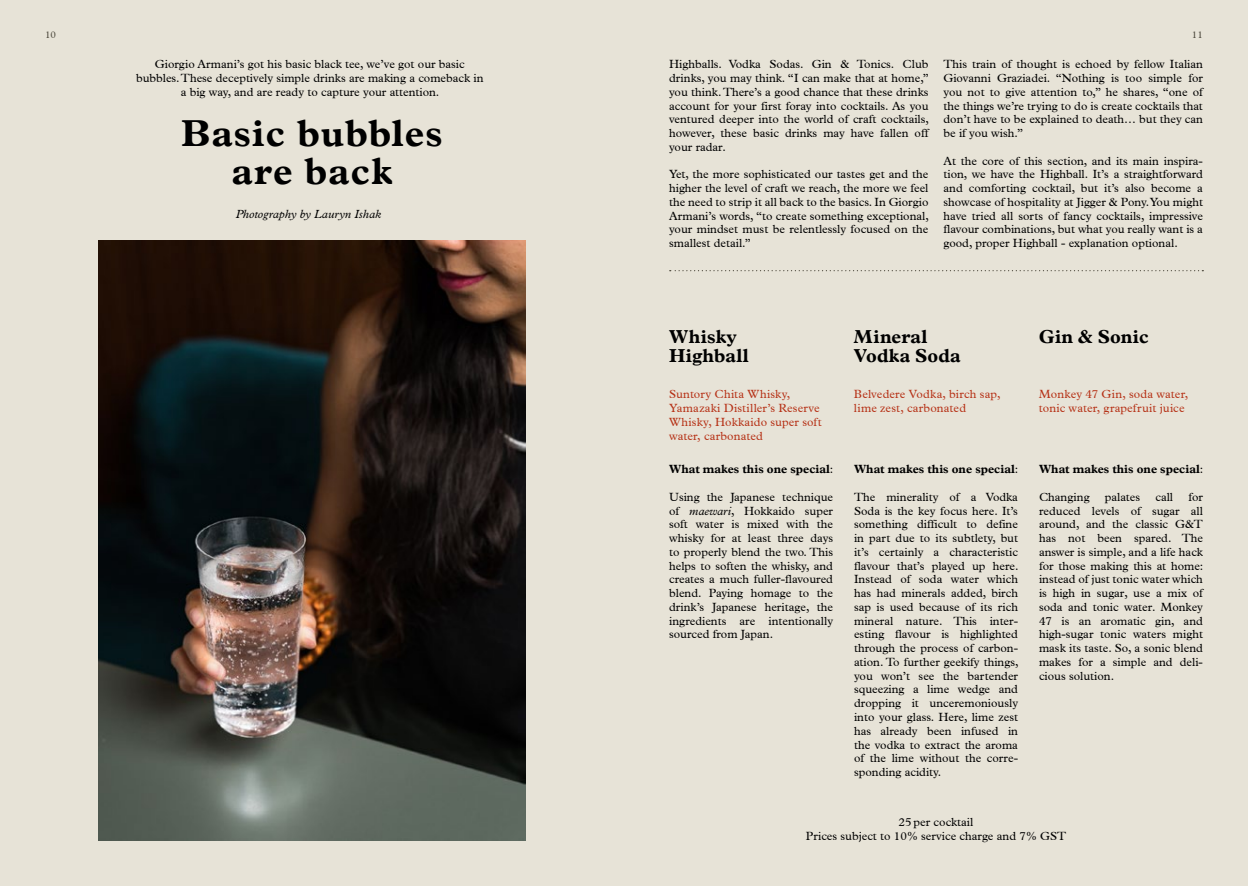
<style>
.page{position:relative;width:1248px;height:886px;background:#fff}
.page>*{position:absolute;margin:0;border:0;box-sizing:border-box;transform-origin:0 0}
.t1{font:700 37.5px/37.5px "Plantin";letter-spacing:.03em;color:#000;text-align:center}
.t2{font:700 18.75px/18.8px "Plantin";letter-spacing:.01em;color:#000}
.t3{font:11.88px/13.8px "Plantin";color:#000;text-align:justify}
.t4{font:11.88px/13.8px "Plantin";letter-spacing:.015em;color:#b63217}
.t5{font:700 11.88px "Plantin";color:#000}
.t6{font:italic 11.88px "Plantin";color:#000}
.t7{font:10px "Plantin";color:#000}
.s1{font-weight:400}
.s2{font-style:italic}
</style>
<div class="page">
<div style="left:624px;top:0;width:623px;height:886px;background:#e7e3d7"></div>
<div style="left:0;top:0;width:624px;height:886px;background:#e7e3d7"></div>
<img style="left:99px;top:240px;width:426px;height:601px">
<p class="t7" style="left:45px;top:31px;width:13px">10</p>
<p class="t7" style="left:1191px;top:31px;width:13px">11</p>
<p class="t3" style="left:136px;top:58px;width:349px;text-align:center">Giorgio Armani’s got his basic black tee, we’ve got our basic bubbles. These deceptively simple drinks are making a comeback in a big way, and are ready to capture your attention.</p>
<h1 class="t1" style="left:181px;top:114px;width:263px">Basic bubbles are back</h1>
<p class="t6" style="left:236px;top:207px;width:147px">Photography by Lauryn Ishak</p>
<p class="t3" style="left:669px;top:58px;width:261px">Highballs. Vodka Sodas. Gin &amp; Tonics. Club drinks, you may think. “I can make that at home,” you think. There’s a good chance that these drinks account for your first foray into cocktails. As you ventured deeper into the world of craft cocktails, however, these basic drinks may have fallen off your radar.</p>
<p class="t3" style="left:669px;top:168px;width:261px">Yet, the more sophisticated our tastes get and the higher the level of craft we reach, the more we feel the need to strip it all back to the basics. In Giorgio Armani’s words, “to create something exceptional, your mindset must be relentlessly focused on the smallest detail.”</p>
<p class="t3" style="left:943px;top:58px;width:261px">This train of thought is echoed by fellow Italian Giovanni Graziadei. “Nothing is too simple for you not to give attention to,” he shares, “one of the things we’re trying to do is create cocktails that don’t have to be explained to death… but they can be if you wish.”</p>
<p class="t3" style="left:943px;top:155px;width:261px">At the core of this section, and its main inspira&shy;tion, we have the Highball. It’s a straightforward and comforting cocktail, but it’s also become a showcase of hospitality at Jigger &amp; Pony. You might have tried all sorts of fancy cocktails, impressive flavour combinations, but what you really want is a good, proper Highball - explanation optional.</p>
<h2 class="t2" style="left:669px;top:327px;width:81px">Whisky<br>Highball</h2>
<h2 class="t2" style="left:853px;top:327px;width:108px">Mineral<br>Vodka Soda</h2>
<h2 class="t2" style="left:1038px;top:327px;width:111px">Gin &amp; Sonic</h2>
<p class="t4" style="left:669px;top:388px;width:154px">Suntory Chita Whisky,<br>Yamazaki Distiller’s Reserve<br>Whisky, Hokkaido super soft water, carbonated</p>
<p class="t4" style="left:853px;top:388px;width:148px">Belvedere Vodka, birch sap, lime zest, carbonated</p>
<p class="t4" style="left:1038px;top:388px;width:151px">Monkey 47 Gin, soda water, tonic water, grapefruit juice</p>
<p class="t5" style="left:669px;top:462px;width:166px">What makes this one special<span class="s1">:</span></p>
<p class="t3" style="left:669px;top:491px;width:165px">Using the Japanese technique of <span class="s2">maewari</span>, Hokkaido super soft water is mixed with the whisky for at least three days to properly blend the two. This helps to soften the whisky, and creates a much fuller-flavoured blend. Paying homage to the drink’s Japanese heritage, the ingredients are intentionally sourced from Japan.</p>
<p class="t5" style="left:854px;top:462px;width:166px">What makes this one special<span class="s1">:</span></p>
<p class="t3" style="left:854px;top:491px;width:166px">The minerality of a Vodka Soda is the key focus here. It’s something difficult to define in part due to its subtlety, but it’s certainly a characteristic flavour that’s played up here.<br>Instead of soda water which has had minerals added, birch sap is used because of its rich mineral nature. This inter&shy;esting flavour is highlighted through the process of carbon&shy;ation. To further geekify things, you won’t see the bartender squeezing a lime wedge and dropping it unceremoniously into your glass. Here, lime zest has already been infused in the vodka to extract the aroma of the lime without the corre&shy;sponding acidity.</p>
<p class="t5" style="left:1038px;top:463px;width:166px">What makes this one special<span class="s1">:</span></p>
<p class="t3" style="left:1038px;top:491px;width:52px">Changing</p>
<p class="t3" style="left:1104px;top:491px;width:37px">palates</p>
<p class="t3" style="left:1155px;top:491px;width:19px">call</p>
<p class="t3" style="left:1038px;top:491px;width:166px;text-indent:149px">for reduced levels of sugar all around, and the classic G&amp;T has not been spared. The answer is simple, and a life hack for those making this at home: instead of just tonic water which is high in sugar, use a mix of soda and tonic water. Monkey 47 is an aromatic gin, and high-sugar tonic waters might mask its taste. So, a sonic blend makes for a simple and deli&shy;cious solution.</p>
<p class="t3" style="left:805px;top:816px;width:262px;text-align:center">25 per cocktail<br>Prices subject to 10% service charge and 7% GST</p>
</div>
